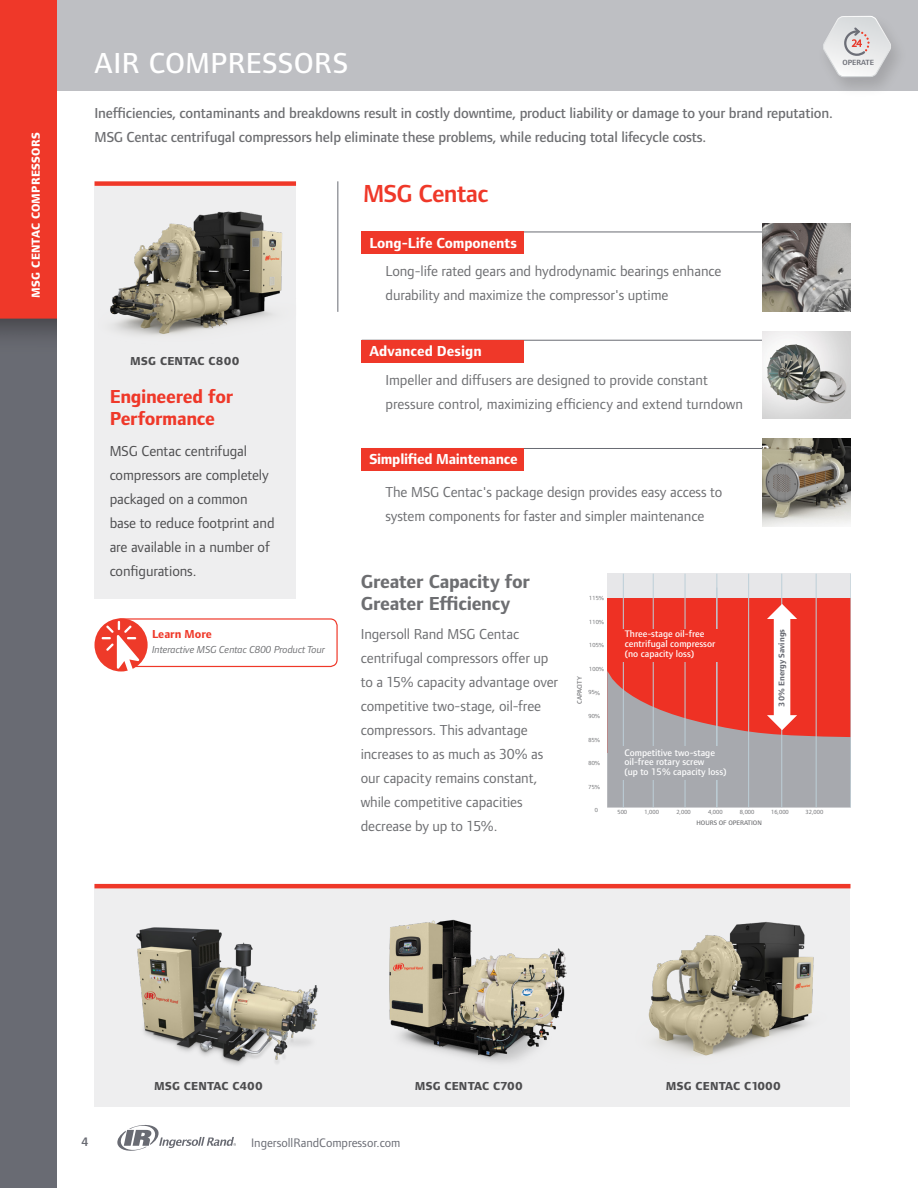
<style>
.page{position:relative;width:918px;height:1188px;background:#fff}
.page>*{position:absolute;margin:0;border:0;box-sizing:border-box;transform-origin:0 0}
.t1{font:500 30px "Foundry Form Sans";letter-spacing:.015em;color:#fff}
.t2{font:600 25.5px "Foundry Form Sans";letter-spacing:-.025em;color:#ef3829}
.t3{font:700 19.5px/22.5px "Foundry Form Sans";letter-spacing:-.015em;color:#6d6e71}
.t4{font:700 19.5px/22.5px "Foundry Form Sans";letter-spacing:-.015em;color:#ef3829}
.t5{font:15px/24px "Foundry Form Sans";letter-spacing:-.005em;color:#6d6e71}
.t6{font:500 15px/24px "Foundry Form Sans";letter-spacing:-.01em;color:#6d6e71}
.t7{font:15px/24px "Foundry Form Sans";letter-spacing:-.005em;color:#4d4d4f}
.t8{font:700 15px "Foundry Form Sans";letter-spacing:-.01em;color:#fff}
.t9{font:12.75px "Foundry Form Sans";color:#696b73}
.t10{font:600 12.75px "Foundry Form Sans";color:#696b73}
.t11{font:800 12px "Foundry Form Sans";letter-spacing:.02em;color:#4d4d4f}
.t12{font:800 12px "Foundry Form Sans";letter-spacing:.02em;color:#fff}
.t13{font:700 12px "Foundry Form Sans";color:#ef3829}
.t14{font:italic 10.5px "Foundry Form Sans";letter-spacing:-.005em;color:#6d6e71}
.t15{font:500 9.75px/9.8px "Foundry Form Sans";color:#fff}
.t16{font:700 8.55px "Foundry Form Sans";color:#696b73}
.t17{font:600 7.8px "Foundry Form Sans";color:#6a6c74}
.t18{font:500 6.75px "Foundry Form Sans";color:#6d6e71}
.t19{font:6.15px "Foundry Form Sans";color:#6d6e71}
</style>
<div class="page">
<div style="left:57px;top:0;width:861px;height:91px;background:#bebfc3"></div>
<svg style="left:117px;top:1125px;width:119px;height:26px"></svg>
<img style="left:0;top:0;width:57px;height:1188px">
<div style="left:95px;top:181px;width:201px;height:5px;background:#ef3829"></div>
<div style="left:94px;top:888px;width:756px;height:219px;background:#eeeeef"></div>
<hr style="left:94px;top:884px;width:756px;height:4px;background:#ef3829">
<div style="left:94px;top:186px;width:202px;height:412px;background:#eeeeef"></div>
<img style="left:98px;top:181px;width:198px;height:194px">
<img style="left:123px;top:897px;width:211px;height:184px">
<img style="left:371px;top:903px;width:214px;height:170px">
<img style="left:622px;top:896px;width:219px;height:187px">
<hr style="left:362px;top:448px;width:412px;height:1px;background:#696b73">
<div style="left:362px;top:448px;width:162px;height:23px;background:#ef3829"></div>
<hr style="left:362px;top:340px;width:411px;height:1px;background:#696b73">
<div style="left:362px;top:340px;width:162px;height:23px;background:#ef3829"></div>
<hr style="left:362px;top:232px;width:409px;height:1px;background:#696b73">
<div style="left:362px;top:232px;width:162px;height:22px;background:#ef3829"></div>
<hr style="left:338px;top:181px;width:1px;height:131px;background:#696b73">
<img style="left:762px;top:224px;width:88px;height:88px">
<img style="left:762px;top:331px;width:88px;height:88px">
<img style="left:762px;top:438px;width:88px;height:88px">
<div style="left:607px;top:573px;width:243px;height:234px;background:#e7e7e9"></div>
<div style="left:607px;top:599px;width:243px;height:154px;background:#ee3124"></div>
<hr style="left:717px;top:574px;width:1px;height:233px;background:#bdcfd8">
<hr style="left:748px;top:574px;width:1px;height:233px;background:#bdcfd8">
<hr style="left:782px;top:574px;width:1px;height:233px;background:#bdcfd8">
<hr style="left:816px;top:574px;width:1px;height:233px;background:#bdcfd8">
<hr style="left:623px;top:574px;width:1px;height:233px;background:#bdcfd8">
<hr style="left:653px;top:574px;width:1px;height:233px;background:#bdcfd8">
<hr style="left:685px;top:574px;width:1px;height:233px;background:#bdcfd8">
<div style="left:774px;top:617px;width:16px;height:100px;background:#fff"></div>
<svg style="left:767px;top:604px;width:30px;height:15px"></svg>
<svg style="left:607px;top:670px;width:243px;height:137px"></svg>
<div style="left:620px;top:747px;width:110px;height:33px;background:#a7a9ae"></div>
<div style="left:620px;top:629px;width:100px;height:33px;background:#ee3124"></div>
<img style="left:814px;top:13px;width:95px;height:78px">
<svg style="left:822px;top:15px;width:70px;height:63px"></svg>
<div style="left:114px;top:618px;width:224px;height:49px;border:1px solid #ef3829;border-radius:7px"></div>
<svg style="left:94px;top:618px;width:54px;height:54px"></svg>
<svg style="left:102px;top:621px;width:37px;height:51px"></svg>
<p class="t12" style="left:29px;top:298px;width:166px;rotate:-90deg">MSG CENTAC COMPRESSORS</p>
<h1 class="t1" style="left:94px;top:47px;width:255px">AIR COMPRESSORS</h1>
<p class="t6" style="left:94px;top:101px;width:740px">Inefficiencies, contaminants and breakdowns result in costly downtime, product liability or damage to your brand reputation.<br>MSG Centac centrifugal compressors help eliminate these problems, while reducing total lifecycle costs.</p>
<p class="t17" style="left:842px;top:58px;width:33px">OPERATE</p>
<h2 class="t2" style="left:363px;top:179px;width:127px">MSG Centac</h2>
<p class="t8" style="left:369px;top:234px;width:149px">Long-Life Components</p>
<p class="t5" style="left:385px;top:259px;width:337px">Long-life rated gears and hydrodynamic bearings enhance durability and maximize the compressor's uptime</p>
<p class="t11" style="left:130px;top:355px;width:111px">MSG CENTAC C800</p>
<h3 class="t4" style="left:110px;top:385px;width:125px">Engineered for<br>Performance</h3>
<p class="t7" style="left:110px;top:439px;width:166px">MSG Centac centrifugal compressors are completely packaged on a common base to reduce footprint and are available in a number of configurations.</p>
<p class="t13" style="left:152px;top:627px;width:61px">Learn More</p>
<p class="t14" style="left:152px;top:644px;width:174px">Interactive MSG Centac C800 Product Tour</p>
<p class="t8" style="left:369px;top:342px;width:114px">Advanced Design</p>
<p class="t5" style="left:385px;top:368px;width:359px">Impeller and diffusers are designed to provide constant pressure control, maximizing efficiency and extend turndown</p>
<p class="t8" style="left:369px;top:451px;width:150px">Simplified Maintenance</p>
<p class="t5" style="left:385px;top:480px;width:338px">The MSG Centac's package design provides easy access to system components for faster and simpler maintenance</p>
<h3 class="t3" style="left:361px;top:570px;width:171px">Greater Capacity for<br>Greater Efficiency</h3>
<p class="t5" style="left:361px;top:622px;width:199px">Ingersoll Rand MSG Centac centrifugal compressors offer up to a 15% capacity advantage over competitive two-stage, oil-free compressors. This advantage increases to as much as 30% as our capacity remains constant, while competitive capacities decrease by up to 15%.</p>
<p class="t19" style="left:589px;top:594px;width:16px;rotate:1deg">115%</p>
<p class="t19" style="left:589px;top:618px;width:16px;rotate:1deg">110%</p>
<p class="t19" style="left:589px;top:641px;width:16px;rotate:1deg">105%</p>
<p class="t19" style="left:589px;top:665px;width:16px;rotate:1deg">100%</p>
<p class="t18" style="left:576px;top:704px;width:29px;rotate:-90deg">CAPACITY</p>
<p class="t15" style="left:625px;top:629px;width:92px">Three-stage oil-free centrifugal compressor (no capacity loss)</p>
<p class="t16" style="left:777px;top:707px;width:79px;rotate:-90deg">30% Energy Savings</p>
<p class="t15" style="left:624px;top:748px;width:104px">Competitive two-stage oil-free rotary screw<br>(up to 15% capacity loss)</p>
<p class="t19" style="left:618px;top:808px;width:11px">500</p>
<p class="t19" style="left:645px;top:808px;width:16px">1,000</p>
<p class="t19" style="left:676px;top:808px;width:16px">2,000</p>
<p class="t19" style="left:708px;top:808px;width:16px">4,000</p>
<p class="t19" style="left:740px;top:808px;width:16px">8,000</p>
<p class="t19" style="left:771px;top:808px;width:19px">16,000</p>
<p class="t19" style="left:806px;top:808px;width:19px">32,000</p>
<p class="t18" style="left:696px;top:819px;width:67px">HOURS OF OPERATION</p>
<p class="t11" style="left:154px;top:1079px;width:110px">MSG CENTAC C400</p>
<p class="t11" style="left:415px;top:1079px;width:110px">MSG CENTAC C700</p>
<p class="t11" style="left:666px;top:1079px;width:117px">MSG CENTAC C1000</p>
<p class="t10" style="left:81px;top:1135px;width:9px">4</p>
<p class="t9" style="left:251px;top:1135px;width:151px">IngersollRandCompressor.com</p>
</div>
